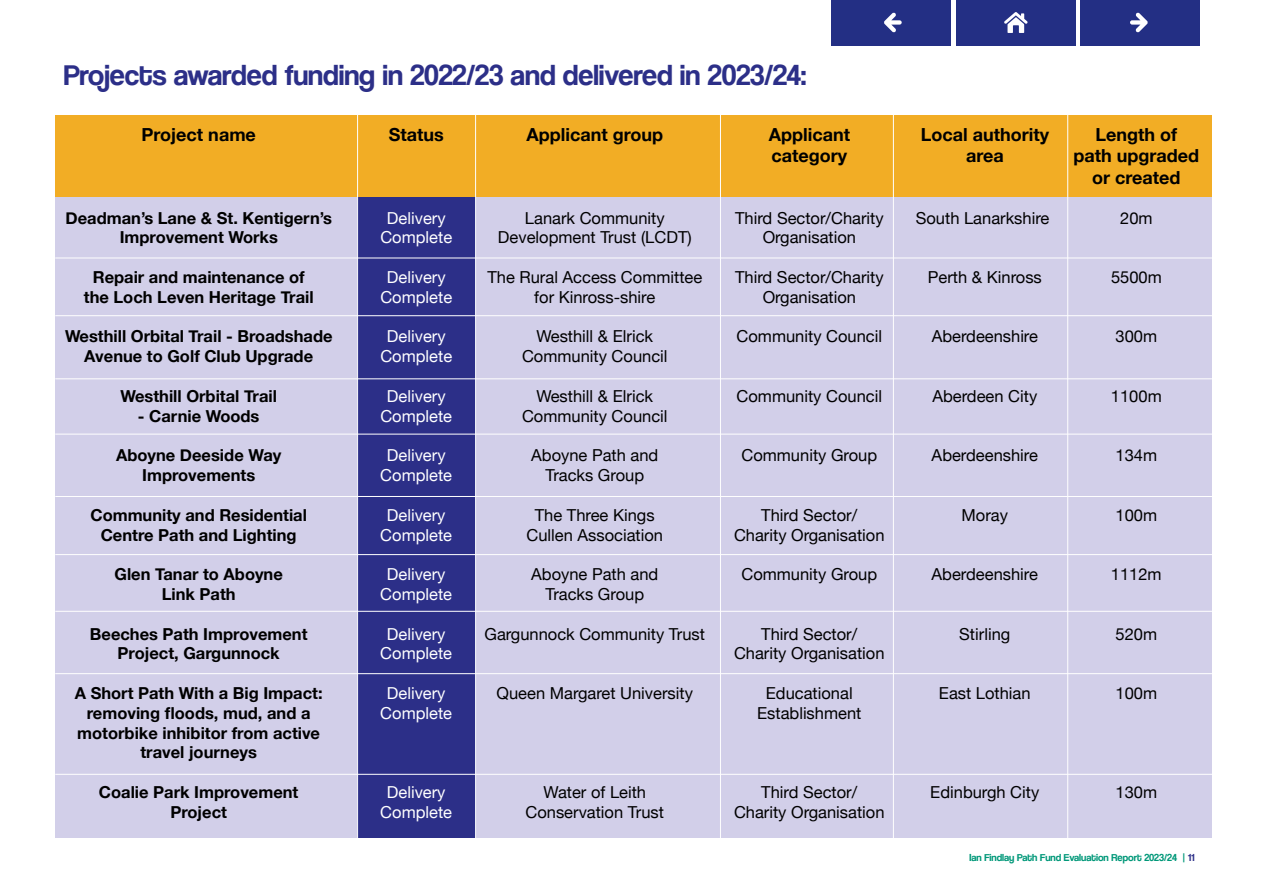
<style>
.page{position:relative;width:1263px;height:893px;background:#fff}
.page>*{position:absolute;margin:0;border:0;box-sizing:border-box;transform-origin:0 0}
.t1{font:30px "Coolvetica Rg";color:#2c2f88}
.t2{font:700 18px/21.6px "Helvetica Neue";color:#000;text-align:center}
.t3{font:16.5px "Helvetica Neue";color:#000}
.t4{font:700 16.5px/19.8px "Helvetica Neue";color:#000;text-align:center}
.t5{font:16.5px "Helvetica Neue";color:#fff}
.t6{font:10.5px "Coolvetica Rg";color:#009879}
.s1{color:#2c2f88}
</style>
<div class="page">
<div style="left:956px;top:0;width:120px;height:45px;background:#232f84"></div>
<div style="left:1080px;top:0;width:120px;height:45px;background:#232f84"></div>
<div style="left:831px;top:0;width:120px;height:45px;background:#232f84"></div>
<svg style="left:1004px;top:12px;width:24px;height:21px"></svg>
<svg style="left:1130px;top:13px;width:18px;height:19px"></svg>
<svg style="left:884px;top:13px;width:18px;height:19px"></svg>
<div style="left:55px;top:196px;width:1157px;height:642px;background:#d2cfe9"></div>
<div style="left:357px;top:196px;width:118px;height:642px;background:#2c2f88"></div>
<div style="left:55px;top:115px;width:1157px;height:82px;background:#f2ad25"></div>
<hr style="left:357px;top:115px;width:1px;height:731px;background:#fff">
<hr style="left:475px;top:115px;width:1px;height:731px;background:#fff">
<hr style="left:720px;top:115px;width:1px;height:731px;background:#fff">
<hr style="left:893px;top:115px;width:1px;height:731px;background:#fff">
<hr style="left:1067px;top:115px;width:1px;height:731px;background:#fff">
<hr style="left:55px;top:258px;width:1157px;height:1px;background:#fff">
<hr style="left:55px;top:315px;width:1157px;height:1px;background:#fff">
<hr style="left:55px;top:378px;width:1157px;height:1px;background:#fff">
<hr style="left:55px;top:434px;width:1157px;height:1px;background:#fff">
<hr style="left:55px;top:496px;width:1157px;height:1px;background:#fff">
<hr style="left:55px;top:554px;width:1157px;height:1px;background:#fff">
<hr style="left:55px;top:611px;width:1157px;height:1px;background:#fff">
<hr style="left:55px;top:673px;width:1157px;height:1px;background:#fff">
<hr style="left:55px;top:774px;width:1157px;height:1px;background:#fff">
<h1 class="t1" style="left:64px;top:57px;width:744px">Projects awarded funding in 2022/23 and delivered in 2023/24:</h1>
<p class="t2" style="left:142px;top:124px;width:116px">Project name</p>
<p class="t2" style="left:389px;top:124px;width:57px">Status</p>
<p class="t2" style="left:526px;top:124px;width:138px">Applicant group</p>
<p class="t2" style="left:769px;top:124px;width:83px">Applicant</p>
<p class="t2" style="left:921px;top:124px;width:130px">Local authority</p>
<p class="t2" style="left:1095px;top:124px;width:83px">Length of</p>
<p class="t2" style="left:771px;top:146px;width:77px">category</p>
<p class="t2" style="left:966px;top:146px;width:39px">area</p>
<p class="t2" style="left:1073px;top:146px;width:127px">path upgraded or created</p>
<p class="t4" style="left:66px;top:208px;width:268px">Deadman’s Lane &amp; St. Kentigern’s</p>
<p class="t5" style="left:387px;top:206px;width:60px">Delivery</p>
<p class="t3" style="left:525px;top:206px;width:141px">Lanark Community</p>
<p class="t3" style="left:735px;top:206px;width:150px">Third Sector/Charity</p>
<p class="t3" style="left:916px;top:206px;width:135px">South Lanarkshire</p>
<p class="t3" style="left:1120px;top:206px;width:34px">20m</p>
<p class="t4" style="left:120px;top:228px;width:160px">Improvement Works</p>
<p class="t5" style="left:380px;top:226px;width:73px">Complete</p>
<p class="t3" style="left:498px;top:226px;width:195px">Development Trust (LCDT)</p>
<p class="t3" style="left:763px;top:226px;width:95px">Organisation</p>
<p class="t4" style="left:93px;top:268px;width:214px">Repair and maintenance of</p>
<p class="t5" style="left:387px;top:265px;width:60px">Delivery</p>
<p class="t3" style="left:487px;top:265px;width:216px">The Rural Access Committee</p>
<p class="t3" style="left:735px;top:265px;width:150px">Third Sector/Charity</p>
<p class="t3" style="left:928px;top:265px;width:115px">Perth &amp; Kinross</p>
<p class="t3" style="left:1111px;top:265px;width:52px">5500m</p>
<p class="t4" style="left:84px;top:288px;width:231px">the Loch Leven Heritage Trail</p>
<p class="t5" style="left:380px;top:285px;width:73px">Complete</p>
<p class="t3" style="left:534px;top:285px;width:123px">for Kinross-shire</p>
<p class="t3" style="left:763px;top:285px;width:95px">Organisation</p>
<p class="t4" style="left:65px;top:327px;width:269px">Westhill Orbital Trail - Broadshade</p>
<p class="t5" style="left:387px;top:325px;width:60px">Delivery</p>
<p class="t3" style="left:536px;top:325px;width:118px">Westhill &amp; Elrick</p>
<p class="t3" style="left:737px;top:325px;width:147px">Community Council</p>
<p class="t3" style="left:932px;top:325px;width:108px">Aberdeenshire</p>
<p class="t3" style="left:1115px;top:325px;width:43px">300m</p>
<p class="t4" style="left:84px;top:347px;width:230px">Avenue to Golf Club Upgrade</p>
<p class="t5" style="left:380px;top:344px;width:73px">Complete</p>
<p class="t3" style="left:522px;top:344px;width:147px">Community Council</p>
<p class="t4" style="left:120px;top:387px;width:158px">Westhill Orbital Trail</p>
<p class="t5" style="left:387px;top:384px;width:60px">Delivery</p>
<p class="t3" style="left:536px;top:384px;width:118px">Westhill &amp; Elrick</p>
<p class="t3" style="left:736px;top:384px;width:147px">Community Council</p>
<p class="t3" style="left:932px;top:384px;width:106px">Aberdeen City</p>
<p class="t3" style="left:1111px;top:384px;width:52px">1100m</p>
<p class="t4" style="left:138px;top:406px;width:123px">- Carnie Woods</p>
<p class="t5" style="left:380px;top:404px;width:73px">Complete</p>
<p class="t3" style="left:522px;top:404px;width:147px">Community Council</p>
<p class="t4" style="left:116px;top:446px;width:167px">Aboyne Deeside Way</p>
<p class="t5" style="left:387px;top:443px;width:60px">Delivery</p>
<p class="t3" style="left:531px;top:443px;width:129px">Aboyne Path and</p>
<p class="t3" style="left:741px;top:443px;width:137px">Community Group</p>
<p class="t3" style="left:932px;top:443px;width:108px">Aberdeenshire</p>
<p class="t3" style="left:1115px;top:443px;width:43px">134m</p>
<p class="t4" style="left:142px;top:466px;width:115px">Improvements</p>
<p class="t5" style="left:380px;top:463px;width:73px">Complete</p>
<p class="t3" style="left:545px;top:463px;width:100px">Tracks Group</p>
<p class="t4" style="left:90px;top:505px;width:218px">Community and Residential</p>
<p class="t5" style="left:387px;top:503px;width:60px">Delivery</p>
<p class="t3" style="left:535px;top:503px;width:121px">The Three Kings</p>
<p class="t3" style="left:761px;top:503px;width:97px">Third Sector/</p>
<p class="t3" style="left:961px;top:503px;width:48px">Moray</p>
<p class="t3" style="left:1115px;top:503px;width:43px">100m</p>
<p class="t4" style="left:101px;top:525px;width:197px">Centre Path and Lighting</p>
<p class="t5" style="left:380px;top:523px;width:73px">Complete</p>
<p class="t3" style="left:526px;top:523px;width:138px">Cullen Association</p>
<p class="t3" style="left:734px;top:523px;width:152px">Charity Organisation</p>
<p class="t4" style="left:115px;top:565px;width:170px">Glen Tanar to Aboyne</p>
<p class="t5" style="left:387px;top:562px;width:60px">Delivery</p>
<p class="t3" style="left:531px;top:562px;width:129px">Aboyne Path and</p>
<p class="t3" style="left:741px;top:562px;width:137px">Community Group</p>
<p class="t3" style="left:932px;top:562px;width:108px">Aberdeenshire</p>
<p class="t3" style="left:1111px;top:562px;width:52px">1112m</p>
<p class="t4" style="left:162px;top:585px;width:75px">Link Path</p>
<p class="t5" style="left:380px;top:582px;width:73px">Complete</p>
<p class="t3" style="left:545px;top:582px;width:100px">Tracks Group</p>
<p class="t4" style="left:90px;top:624px;width:219px">Beeches Path Improvement</p>
<p class="t5" style="left:387px;top:622px;width:60px">Delivery</p>
<p class="t3" style="left:484px;top:622px;width:222px">Gargunnock Community Trust</p>
<p class="t3" style="left:761px;top:622px;width:97px">Third Sector/</p>
<p class="t3" style="left:959px;top:622px;width:53px">Stirling</p>
<p class="t3" style="left:1115px;top:622px;width:43px">520m</p>
<p class="t4" style="left:118px;top:644px;width:164px">Project, Gargunnock</p>
<p class="t5" style="left:380px;top:641px;width:73px">Complete</p>
<p class="t3" style="left:734px;top:641px;width:152px">Charity Organisation</p>
<p class="t4" style="left:75px;top:684px;width:249px">A Short Path With a Big Impact:</p>
<p class="t5" style="left:387px;top:681px;width:60px">Delivery</p>
<p class="t3" style="left:497px;top:681px;width:198px">Queen Margaret University</p>
<p class="t3" style="left:766px;top:681px;width:88px">Educational</p>
<p class="t3" style="left:939px;top:681px;width:93px">East Lothian</p>
<p class="t3" style="left:1115px;top:681px;width:43px">100m</p>
<p class="t4" style="left:87px;top:703px;width:225px">removing floods, mud, and a</p>
<p class="t5" style="left:380px;top:701px;width:73px">Complete</p>
<p class="t3" style="left:757px;top:701px;width:106px">Establishment</p>
<p class="t4" style="left:77px;top:723px;width:244px">motorbike inhibitor from active travel journeys</p>
<p class="t4" style="left:99px;top:783px;width:201px">Coalie Park Improvement</p>
<p class="t5" style="left:387px;top:780px;width:60px">Delivery</p>
<p class="t3" style="left:543px;top:780px;width:104px">Water of Leith</p>
<p class="t3" style="left:761px;top:780px;width:97px">Third Sector/</p>
<p class="t3" style="left:930px;top:780px;width:110px">Edinburgh City</p>
<p class="t3" style="left:1115px;top:780px;width:43px">130m</p>
<p class="t4" style="left:170px;top:802px;width:58px">Project</p>
<p class="t5" style="left:380px;top:800px;width:73px">Complete</p>
<p class="t3" style="left:525px;top:800px;width:140px">Conservation Trust</p>
<p class="t3" style="left:734px;top:800px;width:152px">Charity Organisation</p>
<p class="t6" style="left:969px;top:851px;width:226px">Ian Findlay Path Fund Evaluation Report 2023/24 | <span class="s1">11</span></p>
</div>
